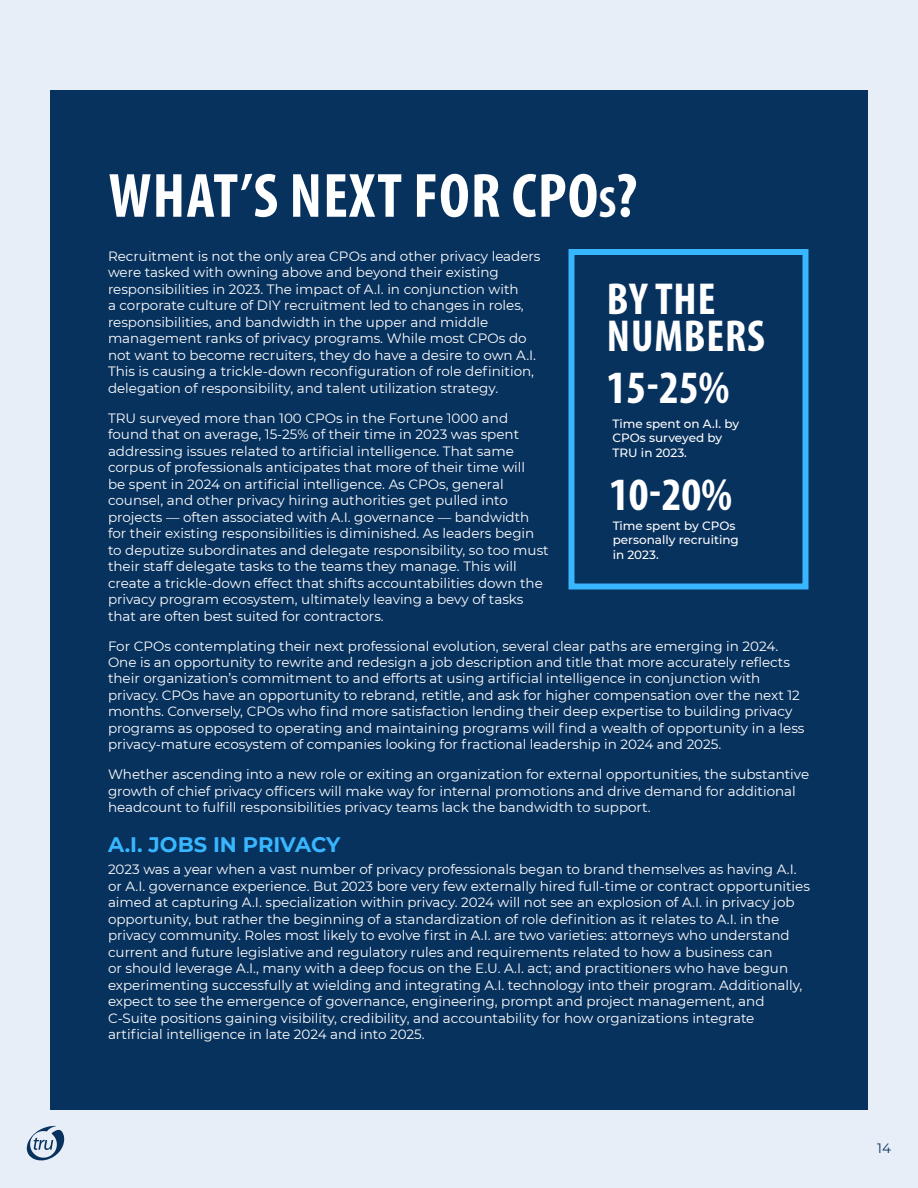
<style>
.page{position:relative;width:918px;height:1188px;background:#e7eef8}
.page>*{position:absolute;margin:0;border:0;box-sizing:border-box;transform-origin:0 0}
.t1{font:700 condensed 63px "Myriad Pro";letter-spacing:.02em;color:#fff}
.t2{font:700 condensed 46.5px "Myriad Pro";color:#fff}
.t3{font:700 condensed 45px/37.5px "Myriad Pro";letter-spacing:.02em;color:#fff}
.t4{font:700 21px "Montserrat";color:#38b6ff}
.t5{font:13.5px/16.5px "Montserrat";color:#fff}
.t6{font:13.5px "Montserrat";color:#08325e}
.t7{font:500 12px/14.4px "Montserrat";color:#fff}
.s1{font-size:44.1px}
</style>
<div class="page">
<svg style="left:27px;top:1126px;width:38px;height:35px"></svg>
<div style="left:50px;top:90px;width:818px;height:1019px;background:#08325e"></div>
<div style="left:568px;top:249px;width:240px;height:341px;border:6px solid #38b6ff"></div>
<h1 class="t1" style="left:109px;top:156px;width:530px">WHAT’S NEXT FOR CPO<span class="s1">s</span>?</h1>
<p class="t5" style="left:108px;top:247px;width:434px">Recruitment is not the only area CPOs and other privacy leaders were tasked with owning above and beyond their existing responsibilities in 2023. The impact of A.I. in conjunction with<br>a corporate culture of DIY recruitment led to changes in roles, responsibilities, and bandwidth in the upper and middle management ranks of privacy programs. While most CPOs do not want to become recruiters, they do have a desire to own A.I.<br>This is causing a trickle-down reconfiguration of role definition, delegation of responsibility, and talent utilization strategy.</p>
<p class="t5" style="left:108px;top:409px;width:442px">TRU surveyed more than 100 CPOs in the Fortune 1000 and found that on average, 15-25% of their time in 2023 was spent addressing issues related to artificial intelligence. That same corpus of professionals anticipates that more of their time will<br>be spent in 2024 on artificial intelligence. As CPOs, general counsel, and other privacy hiring authorities get pulled into projects — often associated with A.I. governance — bandwidth for their existing responsibilities is diminished. As leaders begin to deputize subordinates and delegate responsibility, so too must their staff delegate tasks to the teams they manage. This will create a trickle-down effect that shifts accountabilities down the privacy program ecosystem, ultimately leaving a bevy of tasks that are often best suited for contractors.</p>
<p class="t5" style="left:108px;top:637px;width:698px">For CPOs contemplating their next professional evolution, several clear paths are emerging in 2024.<br>One is an opportunity to rewrite and redesign a job description and title that more accurately reflects their organization’s commitment to and efforts at using artificial intelligence in conjunction with privacy. CPOs have an opportunity to rebrand, retitle, and ask for higher compensation over the next 12 months. Conversely, CPOs who find more satisfaction lending their deep expertise to building privacy programs as opposed to operating and maintaining programs will find a wealth of opportunity in a less privacy-mature ecosystem of companies looking for fractional leadership in 2024 and 2025.</p>
<p class="t5" style="left:108px;top:766px;width:703px">Whether ascending into a new role or exiting an organization for external opportunities, the substantive growth of chief privacy officers will make way for internal promotions and drive demand for additional headcount to fulfill responsibilities privacy teams lack the bandwidth to support.</p>
<h3 class="t4" style="left:108px;top:829px;width:234px">A.I. JOBS IN PRIVACY</h3>
<h3 class="t3" style="left:607px;top:279px;width:160px">BY THE<br>NUMBERS</h3>
<h2 class="t2" style="left:607px;top:359px;width:124px">15-25%</h2>
<p class="t7" style="left:613px;top:416px;width:128px">Time spent on A.I. by<br>CPOs surveyed by<br>TRU in 2023.</p>
<h2 class="t2" style="left:609px;top:465px;width:124px">10-20%</h2>
<p class="t7" style="left:613px;top:518px;width:128px">Time spent by CPOs personally recruiting in 2023.</p>
<p class="t5" style="left:108px;top:861px;width:704px">2023 was a year when a vast number of privacy professionals began to brand themselves as having A.I. or A.I. governance experience. But 2023 bore very few externally hired full-time or contract opportunities aimed at capturing A.I. specialization within privacy. 2024 will not see an explosion of A.I. in privacy job opportunity, but rather the beginning of a standardization of role definition as it relates to A.I. in the privacy community. Roles most likely to evolve first in A.I. are two varieties: attorneys who understand current and future legislative and regulatory rules and requirements related to how a business can<br>or should leverage A.I., many with a deep focus on the E.U. A.I. act; and practitioners who have begun experimenting successfully at wielding and integrating A.I. technology into their program. Additionally, expect to see the emergence of governance, engineering, prompt and project management, and C-Suite positions gaining visibility, credibility, and accountability for how organizations integrate artificial intelligence in late 2024 and into 2025.</p>
<p class="t6" style="left:877px;top:1139px;width:15px">14</p>
</div>
